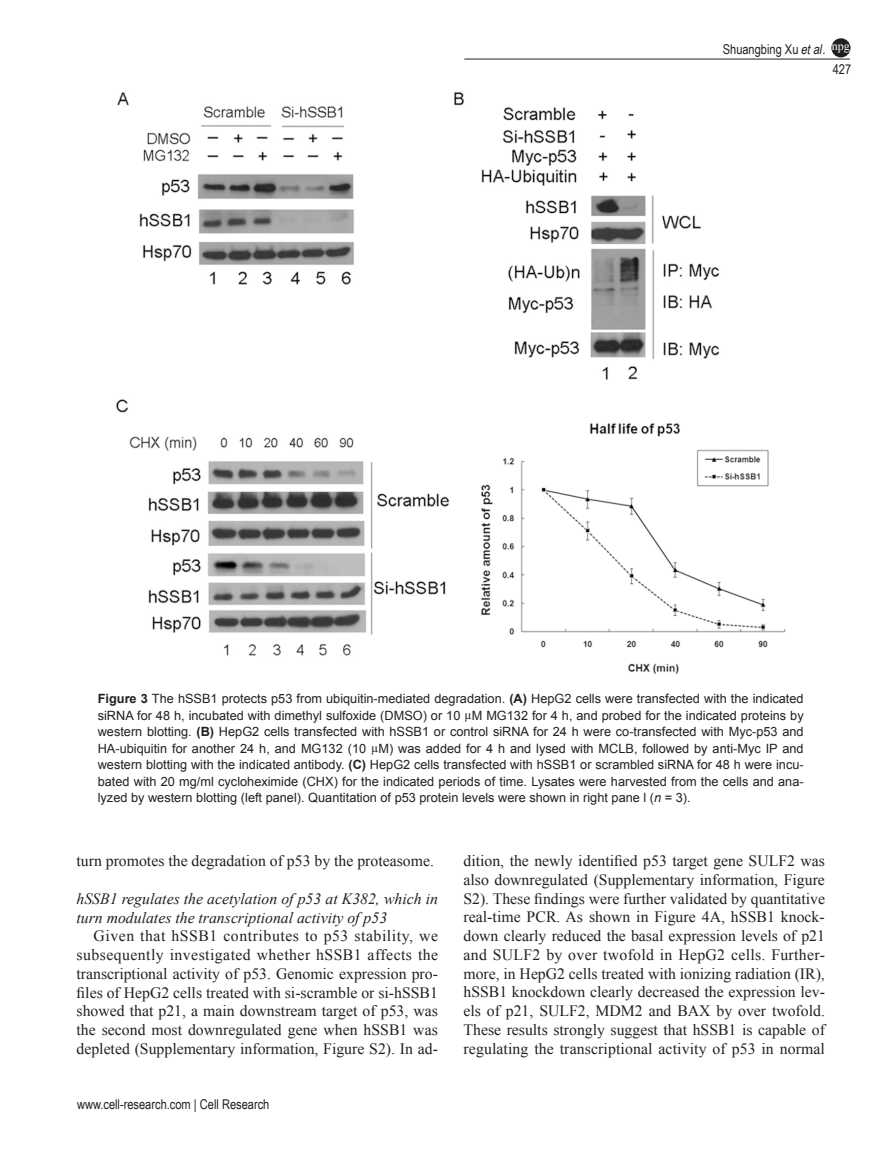
<style>
.page{position:relative;width:893px;height:1170px;background:#fff}
.page>*{position:absolute;margin:0;border:0;box-sizing:border-box;transform-origin:0 0}
.t1{font:15.75px/18.8px "Times New Roman";color:#231f20;text-align:justify}
.t2{font:15.75px "Times New Roman PSMT2";color:#231f20}
.t3{font:15.75px/18.8px "Times New Roman PS Italic MT2";color:#231f20}
.t4{font:13.5px "Arial Narrow";color:#231f20}
.t5{font:12.75px/16.5px "Arial MT2";color:#231f20;text-align:justify}
.t6{font:12px "Times New Roman";color:#fff}
.s1{font-style:italic}
.s2{font-family:"Arial";font-weight:700}
.s3{font-family:"Times New Roman"}
.s4{font-family:"Arial";font-style:italic}
</style>
<div class="page">
<hr style="left:464px;top:59px;width:386px;height:1px;background:#231f20">
<div style="left:832px;top:39px;width:18px;height:18px;background:#231f20;border-radius:50%"></div>
<div style="left:831px;top:38px;width:19px;height:19px;border:2px solid #231f20;border-radius:50%"></div>
<img style="left:116px;top:92px;width:670px;height:582px">
<p class="t4" style="left:723px;top:40px;width:104px">Shuangbing Xu <span class="s1">etal</span>.</p>
<p class="t6" style="left:832px;top:38px;width:19px">npg</p>
<p class="t4" style="left:833px;top:59px;width:20px">427</p>
<p class="t5" style="left:98px;top:690px;width:707px"><span class="s2">Figure 3</span> The hSSB1 protects p53 from ubiquitin-mediated degradation. <span class="s2">(A)</span> HepG2 cells were transfected with the indicated siRNA for 48 h, incubated with dimethyl sulfoxide (DMSO) or 10 <span class="s3">µ</span>M MG132 for 4 h, and probed for the indicated proteins by western blotting. <span class="s2">(B)</span> HepG2 cells transfected with hSSB1 or control siRNA for 24 h were co-transfected with Myc-p53 and HA-ubiquitin for another 24 h, and MG132 (10 <span class="s3">µ</span>M) was added for 4 h and lysed with MCLB, followed by anti-Myc IP and western blotting with the indicated antibody. <span class="s2">(C)</span> HepG2 cells transfected with hSSB1 or scrambled siRNA for 48 h were incu&shy;bated with 20 mg/ml cycloheximide (CHX) for the indicated periods of time. Lysates were harvested from the cells and ana&shy;lyzed by western blotting (left panel). Quantitation of p53 protein levels were shown in right pane l (<span class="s4">n</span> = 3).</p>
<p class="t1" style="left:77px;top:851px;width:359px">turn promotes the degradation of p53 by the proteasome.</p>
<p class="t3" style="left:77px;top:888px;width:363px">hSSB1 regulates the acetylation of p53 at K382, which in turn modulates the transcriptional activity of p53</p>
<p class="t1" style="left:77px;top:926px;width:363px;text-indent:17px">Given that hSSB1 contributes to p53 stability, we subsequently investigated whether hSSB1 affects the transcriptional activity of p53. Genomic expression pro-</p>
<p class="t2" style="left:77px;top:981px;width:363px">files of HepG2 cells treated with si-scramble or si-hSSB1</p>
<p class="t1" style="left:77px;top:1001px;width:363px">showed that p21, a main downstream target of p53, was the second most downregulated gene when hSSB1 was depleted (Supplementary information, Figure S2). In ad-</p>
<p class="t4" style="left:77px;top:1094px;width:194px">www.cell-research.com | Cell Research</p>
<p class="t2" style="left:463px;top:850px;width:363px">dition, the newly identified p53 target gene SULF2 was</p>
<p class="t1" style="left:463px;top:870px;width:363px">also downregulated (Supplementary information, Figure</p>
<p class="t2" style="left:463px;top:887px;width:363px">S2). These findings were further validated by quantitative</p>
<p class="t1" style="left:463px;top:907px;width:363px">real-time PCR. As shown in Figure 4A, hSSB1 knock&shy;down clearly reduced the basal expression levels of p21 and SULF2 by over twofold in HepG2 cells. Further&shy;more, in HepG2 cells treated with ionizing radiation (IR), hSSB1 knockdown clearly decreased the expression lev&shy;els of p21, SULF2, MDM2 and BAX by over twofold.<br>These results strongly suggest that hSSB1 is capable of regulating the transcriptional activity of p53 in normal</p>
</div>
